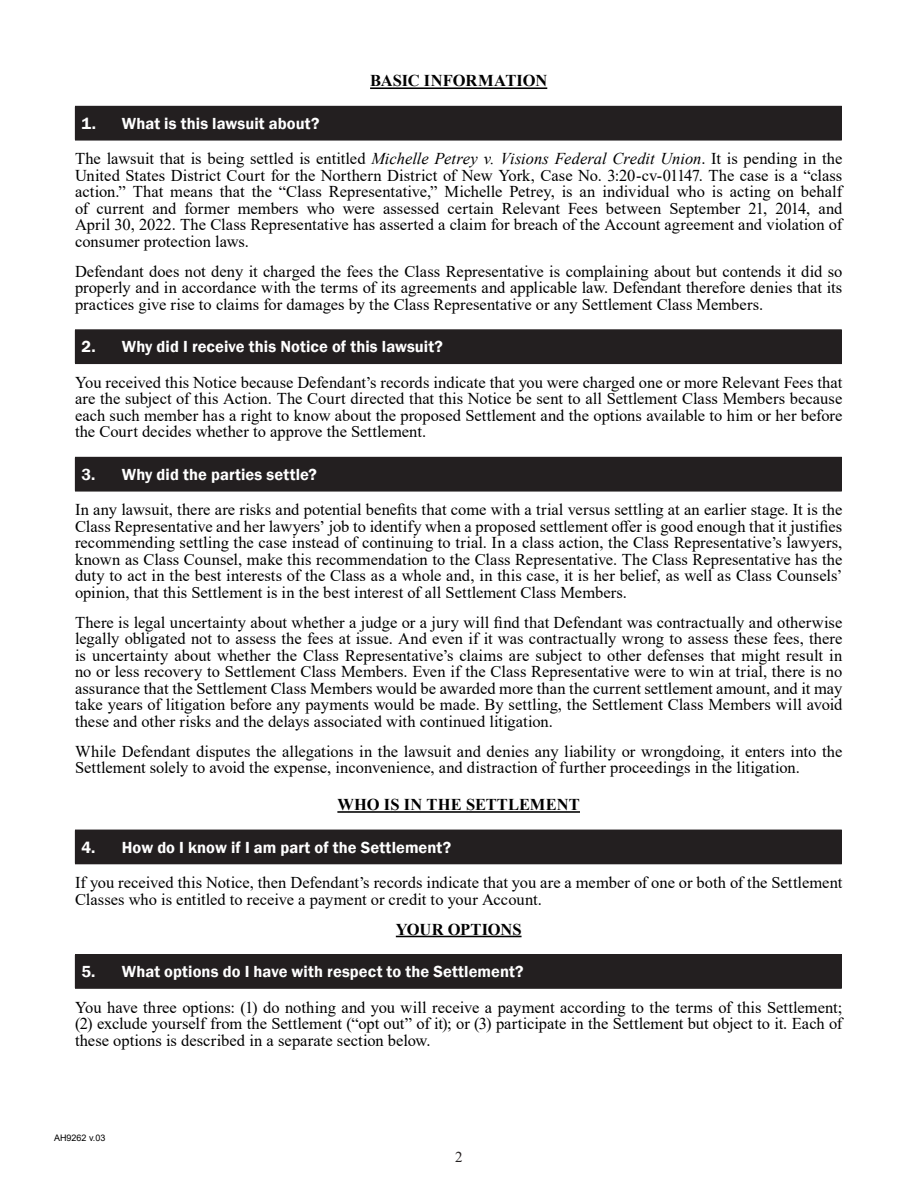
<style>
.page{position:relative;width:918px;height:1188px;background:#fff}
.page>*{position:absolute;margin:0;border:0;box-sizing:border-box;transform-origin:0 0}
.Body_Copy{font:16.5px/16.5px "Times New Roman";color:#000;text-align:justify}
.t1{font:600 16.5px "Franklin Gothic";letter-spacing:.005em;color:#fff}
.Body_Copy-2{font:700 16.5px "Times New Roman";color:#000}
.t2{font:15px "Times New Roman";color:#231f20}
.t3{font:9px "Arial";color:#000}
.s1{font-style:italic}
</style>
<div class="page">
<hr style="left:370px;top:87px;width:177px;height:2px;background:#000">
<hr style="left:337px;top:811px;width:243px;height:2px;background:#000">
<hr style="left:396px;top:936px;width:126px;height:1px;background:#000">
<div style="left:75px;top:106px;width:766px;height:34px;background:#231f20"></div>
<hr style="left:75px;top:106px;width:767px;height:1px;background:#231f20">
<hr style="left:841px;top:107px;width:1px;height:33px;background:#231f20">
<hr style="left:75px;top:140px;width:767px;height:1px;background:#231f20">
<div style="left:75px;top:330px;width:766px;height:34px;background:#231f20"></div>
<hr style="left:75px;top:329px;width:767px;height:1px;background:#231f20">
<hr style="left:841px;top:330px;width:1px;height:33px;background:#231f20">
<hr style="left:75px;top:363px;width:767px;height:1px;background:#231f20">
<div style="left:75px;top:457px;width:766px;height:34px;background:#231f20"></div>
<hr style="left:75px;top:457px;width:767px;height:1px;background:#231f20">
<hr style="left:841px;top:458px;width:1px;height:33px;background:#231f20">
<hr style="left:75px;top:491px;width:767px;height:1px;background:#231f20">
<div style="left:75px;top:830px;width:766px;height:34px;background:#231f20"></div>
<hr style="left:841px;top:830px;width:1px;height:33px;background:#231f20">
<hr style="left:75px;top:863px;width:767px;height:1px;background:#231f20">
<div style="left:75px;top:955px;width:766px;height:33px;background:#231f20"></div>
<hr style="left:75px;top:954px;width:767px;height:1px;background:#231f20">
<hr style="left:841px;top:955px;width:1px;height:33px;background:#231f20">
<hr style="left:75px;top:988px;width:767px;height:1px;background:#231f20">
<p class="Body_Copy-2" style="left:370px;top:69px;width:179px">BASIC INFORMATION</p>
<p class="t1" style="left:81px;top:113px;width:240px">1. What is this lawsuit about?</p>
<p class="Body_Copy" style="left:75px;top:150px;width:769px">The lawsuit that is being settled is entitled <span class="s1">Michelle Petrey v. Visions Federal Credit Union</span>. It is pending in the United States District Court for the Northern District of New York, Case No. 3:20-cv-01147. The case is a “class action.” That means that the “Class Representative,” Michelle Petrey, is an individual who is acting on behalf of current and former members who were assessed certain Relevant Fees between September 21, 2014, and April 30, 2022. The Class Representative has asserted a claim for breach of the Account agreement and violation of consumer protection laws.</p>
<p class="Body_Copy" style="left:75px;top:263px;width:769px">Defendant does not deny it charged the fees the Class Representative is complaining about but contends it did so properly and in accordance with the terms of its agreements and applicable law. Defendant therefore denies that its practices give rise to claims for damages by the Class Representative or any Settlement Class Members.</p>
<p class="t1" style="left:81px;top:337px;width:363px">2. Why did I receive this Notice of this lawsuit?</p>
<p class="Body_Copy" style="left:75px;top:374px;width:769px">You received this Notice because Defendant’s records indicate that you were charged one or more Relevant Fees that are the subject of this Action. The Court directed that this Notice be sent to all Settlement Class Members because each such member has a right to know about the proposed Settlement and the options available to him or her before the Court decides whether to approve the Settlement.</p>
<p class="t1" style="left:81px;top:464px;width:237px">3. Why did the parties settle?</p>
<p class="Body_Copy" style="left:75px;top:501px;width:769px">In any lawsuit, there are risks and potential benefits that come with a trial versus settling at an earlier stage. It is the Class Representative and her lawyers’ job to identify when a proposed settlement offer is good enough that it justifies recommending settling the case instead of continuing to trial. In a class action, the Class Representative’s lawyers, known as Class Counsel, make this recommendation to the Class Representative. The Class Representative has the duty to act in the best interests of the Class as a whole and, in this case, it is her belief, as well as Class Counsels’ opinion, that this Settlement is in the best interest of all Settlement Class Members.</p>
<p class="Body_Copy" style="left:75px;top:614px;width:769px">There is legal uncertainty about whether a judge or a jury will find that Defendant was contractually and otherwise legally obligated not to assess the fees at issue. And even if it was contractually wrong to assess these fees, there is uncertainty about whether the Class Representative’s claims are subject to other defenses that might result in no or less recovery to Settlement Class Members. Even if the Class Representative were to win at trial, there is no assurance that the Settlement Class Members would be awarded more than the current settlement amount, and it may take years of litigation before any payments would be made. By settling, the Settlement Class Members will avoid these and other risks and the delays associated with continued litigation.</p>
<p class="Body_Copy" style="left:75px;top:743px;width:769px">While Defendant disputes the allegations in the lawsuit and denies any liability or wrongdoing, it enters into the<br>Settlement solely to avoid the expense, inconvenience, and distraction of further proceedings in the litigation.</p>
<p class="Body_Copy-2" style="left:337px;top:793px;width:244px">WHO IS IN THE SETTLEMENT</p>
<p class="t1" style="left:81px;top:837px;width:371px">4. How do I know if I am part of the Settlement?</p>
<p class="Body_Copy" style="left:75px;top:874px;width:769px">If you received this Notice, then Defendant’s records indicate that you are a member of one or both of the Settlement<br>Classes who is entitled to receive a payment or credit to your Account.</p>
<p class="Body_Copy-2" style="left:396px;top:917px;width:127px">YOUR OPTIONS</p>
<p class="t1" style="left:81px;top:962px;width:444px">5. What options do I have with respect to the Settlement?</p>
<p class="Body_Copy" style="left:75px;top:998px;width:769px">You have three options: (1) do nothing and you will receive a payment according to the terms of this Settlement; (2) exclude yourself from the Settlement (“opt out” of it); or (3) participate in the Settlement but object to it. Each of these options is described in a separate section below.</p>
<p class="t3" style="left:54px;top:1131px;width:53px">AH9262 v.03</p>
<p class="t2" style="left:455px;top:1146px;width:9px">2</p>
</div>
